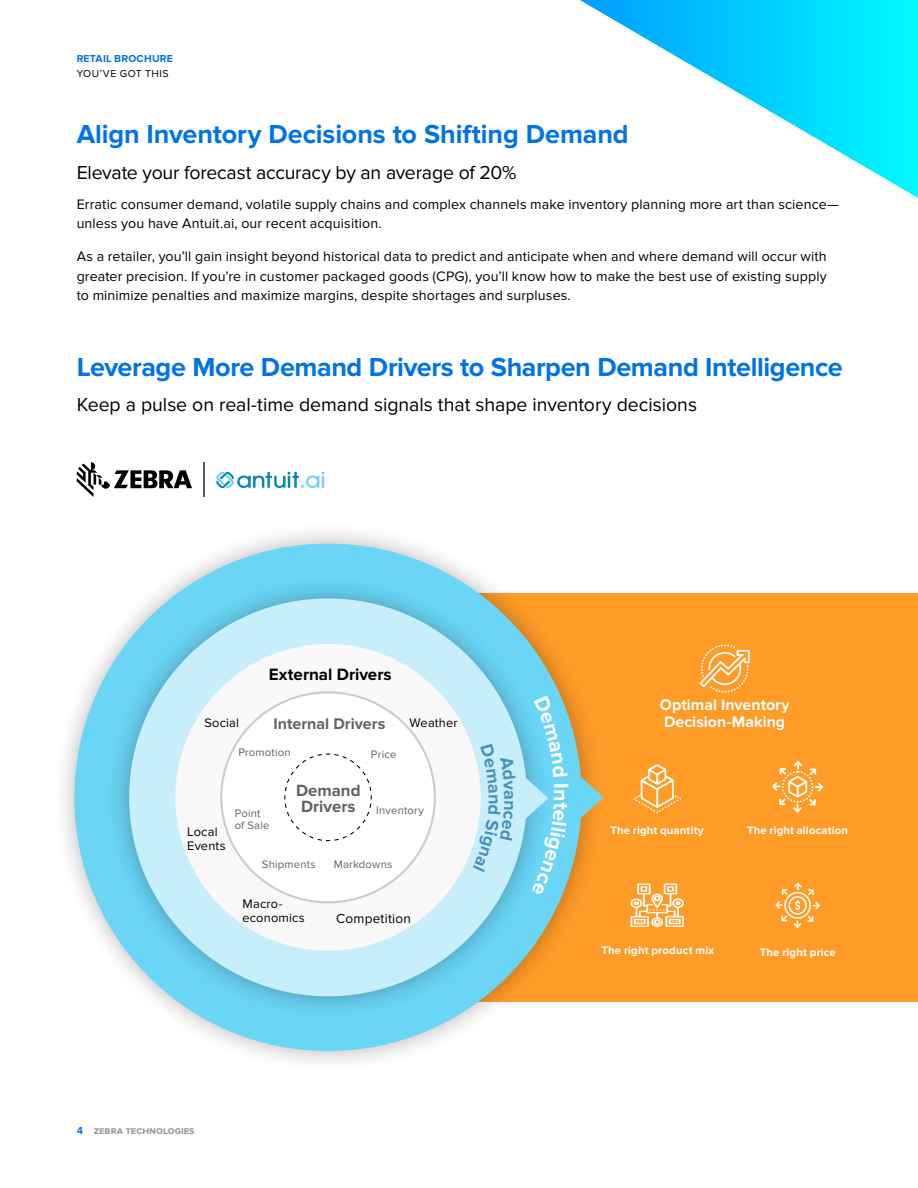
<style>
.page{position:relative;width:918px;height:1188px;background:#fff}
.page>*{position:absolute;margin:0;border:0;box-sizing:border-box;transform-origin:0 0}
.t1{font:700 27px "Proxima Nova";letter-spacing:-.01em;color:#0073e6}
.t2{font:700 21.3px "Proxima Nova";color:#fff}
.t3{font:19.5px "Proxima Nova";letter-spacing:-.005em;color:#000}
.t4{font:700 18.15px "Proxima Nova";color:#4692b6}
.t5{font:700 16.95px "Proxima Nova";letter-spacing:.005em;color:#000}
.t6{font:700 16.8px/15.6px "Proxima Nova";letter-spacing:.005em;color:#626262}
.t7{font:700 16.05px "Proxima Nova";letter-spacing:.005em;color:#626262}
.t8{font:700 15.9px/17px "Proxima Nova";letter-spacing:.005em;color:#fff}
.t9{font:14.25px/19.5px "Proxima Nova";letter-spacing:.01em;color:#000}
.t10{font:13.65px "Proxima Nova";letter-spacing:.015em;color:#000}
.t11{font:12.75px/14.2px "Proxima Nova";letter-spacing:.015em;color:#000}
.t12{font:700 11.4px "Proxima Nova";letter-spacing:.015em;color:#fff}
.t13{font:11.25px/12px "Proxima Nova";letter-spacing:.02em;color:#626262}
.t14{font:700 10.5px "Proxima Nova";color:#989899}
.t15{font:700 10.5px "Proxima Nova";letter-spacing:.02em;color:#0073e6}
.t16{font:10.5px "Proxima Nova";letter-spacing:.05em;color:#000}
.s1{color:#0073e6}
</style>
<div class="page">
<div style="left:324px;top:593px;width:594px;height:409px;background:#ff9b27"></div>
<svg style="left:699px;top:644px;width:51px;height:49px"></svg>
<svg style="left:633px;top:764px;width:48px;height:49px"></svg>
<svg style="left:772px;top:761px;width:51px;height:52px"></svg>
<svg style="left:630px;top:884px;width:54px;height:43px"></svg>
<svg style="left:775px;top:883px;width:45px;height:45px"></svg>
<div style="left:52px;top:521px;width:552px;height:553px;background:#000;opacity:.3"></div>
<div style="left:74px;top:544px;width:508px;height:507px;background:#6ad5f5;border-radius:50%"></div>
<div style="left:105px;top:575px;width:445px;height:445px;background:#000;opacity:.3"></div>
<div style="left:129px;top:598px;width:398px;height:398px;background:#c8eefc;border-radius:50%"></div>
<div style="left:175px;top:644px;width:306px;height:307px;background:#f9f9f9;border-radius:50%"></div>
<div style="left:221px;top:692px;width:214px;height:210px;background:#fff;border-radius:50%"></div>
<svg style="left:284px;top:753px;width:88px;height:89px"></svg>
<svg style="left:580px;top:776px;width:24px;height:43px"></svg>
<svg style="left:77px;top:462px;width:115px;height:35px"></svg>
<hr style="left:204px;top:462px;width:1px;height:35px;background:#595c61">
<svg style="left:216px;top:472px;width:108px;height:16px"></svg>
<svg style="left:580px;top:0;width:338px;height:198px"></svg>
<svg style="left:524px;top:695px;width:44px;height:200px"></svg>
<svg style="left:473px;top:750px;width:43px;height:122px"></svg>
<p class="t15" style="left:77px;top:53px;width:98px">RETAIL BROCHURE</p>
<p class="t16" style="left:77px;top:67px;width:94px">YOU’VE GOT THIS</p>
<h1 class="t1" style="left:77px;top:118px;width:554px">Align Inventory Decisions to Shifting Demand</h1>
<h3 class="t3" style="left:77px;top:161px;width:441px">Elevate your forecast accuracy by an average of 20%</h3>
<p class="t9" style="left:77px;top:194px;width:764px">Erratic consumer demand, volatile supply chains and complex channels make inventory planning more art than science— unless you have Antuit.ai, our recent acquisition.</p>
<p class="t9" style="left:77px;top:247px;width:752px;text-align:justify">As a retailer, you’ll gain insight beyond historical data to predict and anticipate when and where demand will occur with greater precision. If you’re in customer packaged goods (CPG), you’ll know how to make the best use of existing supply to minimize penalties and maximize margins, despite shortages and surpluses.</p>
<h1 class="t1" style="left:77px;top:351px;width:768px">Leverage More Demand Drivers to Sharpen Demand Intelligence</h1>
<h3 class="t3" style="left:77px;top:393px;width:622px">Keep a pulse on real-time demand signals that shape inventory decisions</h3>
<p class="t5" style="left:269px;top:664px;width:124px">External Drivers</p>
<p class="t7" style="left:273px;top:715px;width:113px">Internal Drivers</p>
<p class="t13" style="left:238px;top:747px;width:54px">Promotion</p>
<p class="t11" style="left:205px;top:716px;width:36px">Social</p>
<p class="t11" style="left:409px;top:716px;width:50px">Weather</p>
<p class="t13" style="left:371px;top:748px;width:27px">Price</p>
<p class="t11" style="left:187px;top:824px;width:40px">Local<br>Events</p>
<p class="t6" style="left:296px;top:783px;width:66px">Demand<br>Drivers</p>
<p class="t13" style="left:376px;top:804px;width:49px">Inventory</p>
<p class="t13" style="left:235px;top:807px;width:36px">Point of Sale</p>
<p class="t13" style="left:262px;top:859px;width:55px">Shipments</p>
<p class="t13" style="left:334px;top:859px;width:60px">Markdowns</p>
<p class="t11" style="left:243px;top:897px;width:64px">Macro&shy;economics</p>
<p class="t10" style="left:336px;top:911px;width:76px">Competition</p>
<p class="t4" style="left:505px;top:794px;width:12px;rotate:90deg">n</p>
<h2 class="t2" style="left:574px;top:789px;width:14px;rotate:90deg">n</h2>
<p class="t8" style="left:660px;top:697px;width:131px">Optimal Inventory<br>Decision-Making</p>
<p class="t12" style="left:611px;top:823px;width:95px">The right quantity</p>
<p class="t12" style="left:747px;top:823px;width:102px">The right allocation</p>
<p class="t12" style="left:601px;top:944px;width:114px">The right product mix</p>
<p class="t12" style="left:760px;top:946px;width:77px">The right price</p>
<p class="t14" style="left:77px;top:1124px;width:120px"><span class="s1">4</span> zebra technologies</p>
</div>
